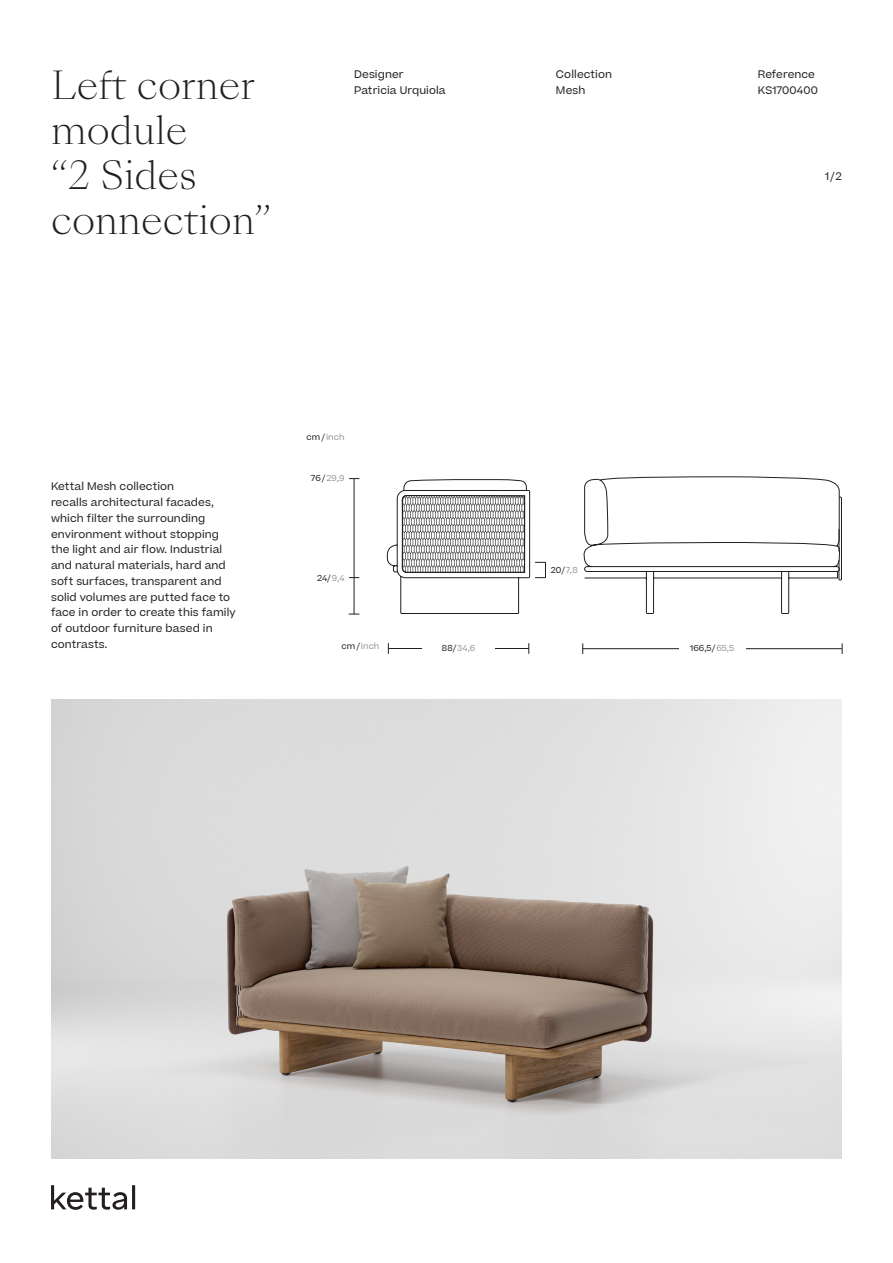
<style>
.page{position:relative;width:893px;height:1263px;background:#fff}
.page>*{position:absolute;margin:0;border:0;box-sizing:border-box;transform-origin:0 0}
.t1{font:300 37.5px "Sang Bleu Kingdom";color:#231f20}
.t2{font:10.5px/15.8px "Beatrice";letter-spacing:.01em;color:#231f20}
.Beatrice_5_5{font:8.25px "Beatrice";letter-spacing:.01em;color:#939598}
.Beatrice_5_5-2{font:8.25px "Beatrice";letter-spacing:.01em;color:#231f20}
.s1{color:#231f20}
.s2{color:#939598}
</style>
<div class="page">
<hr style="left:583px;top:648px;width:259px;height:1px;background:#231f20">
<hr style="left:388px;top:648px;width:141px;height:1px;background:#231f20">
<hr style="left:354px;top:479px;width:1px;height:135px;background:#231f20">
<div style="left:679px;top:641px;width:66px;height:14px;background:#fff"></div>
<div style="left:422px;top:641px;width:73px;height:14px;background:#fff"></div>
<svg style="left:51px;top:1185px;width:84px;height:25px"></svg>
<img style="left:51px;top:699px;width:791px;height:460px">
<svg style="left:387px;top:491px;width:455px;height:123px"></svg>
<svg style="left:401px;top:476px;width:439px;height:138px"></svg>
<p class="t1" style="left:51px;top:59px;width:206px">Left corner</p>
<p class="t1" style="left:51px;top:104px;width:138px">module</p>
<p class="t1" style="left:51px;top:149px;width:147px">“2 Sides</p>
<p class="t1" style="left:51px;top:194px;width:221px">connection”</p>
<p class="t2" style="left:354px;top:66px;width:51px">Designer</p>
<p class="t2" style="left:354px;top:82px;width:93px">Patricia Urquiola</p>
<p class="t2" style="left:556px;top:66px;width:58px">Collection</p>
<p class="t2" style="left:556px;top:82px;width:31px">Mesh</p>
<p class="t2" style="left:758px;top:66px;width:59px">Reference</p>
<p class="t2" style="left:758px;top:82px;width:61px">KS1700400</p>
<p class="t2" style="left:825px;top:168px;width:18px">1/2</p>
<p class="t2" style="left:51px;top:479px;width:186px">Kettal Mesh collection<br>recalls architectural facades, which filter the surrounding environment without stopping the light and air flow. Industrial and natural materials, hard and soft surfaces, transparent and solid volumes are putted face to face in order to create this family of outdoor furniture based in contrasts.</p>
<p class="Beatrice_5_5" style="left:307px;top:432px;width:39px"><span class="s1">cm/</span> inch</p>
<p class="Beatrice_5_5" style="left:311px;top:473px;width:35px"><span class="s1">76/</span>29,9</p>
<p class="Beatrice_5_5-2" style="left:317px;top:572px;width:29px">24/<span class="s2">9,4</span></p>
<p class="Beatrice_5_5" style="left:341px;top:640px;width:39px"><span class="s1">cm/</span> inch</p>
<p class="Beatrice_5_5-2" style="left:551px;top:565px;width:28px">20/<span class="s2">7,8</span></p>
<p class="Beatrice_5_5" style="left:442px;top:643px;width:35px"><span class="s1">88/</span>34,6</p>
<p class="Beatrice_5_5-2" style="left:690px;top:643px;width:46px">166,5/<span class="s2">65,5</span></p>
</div>
